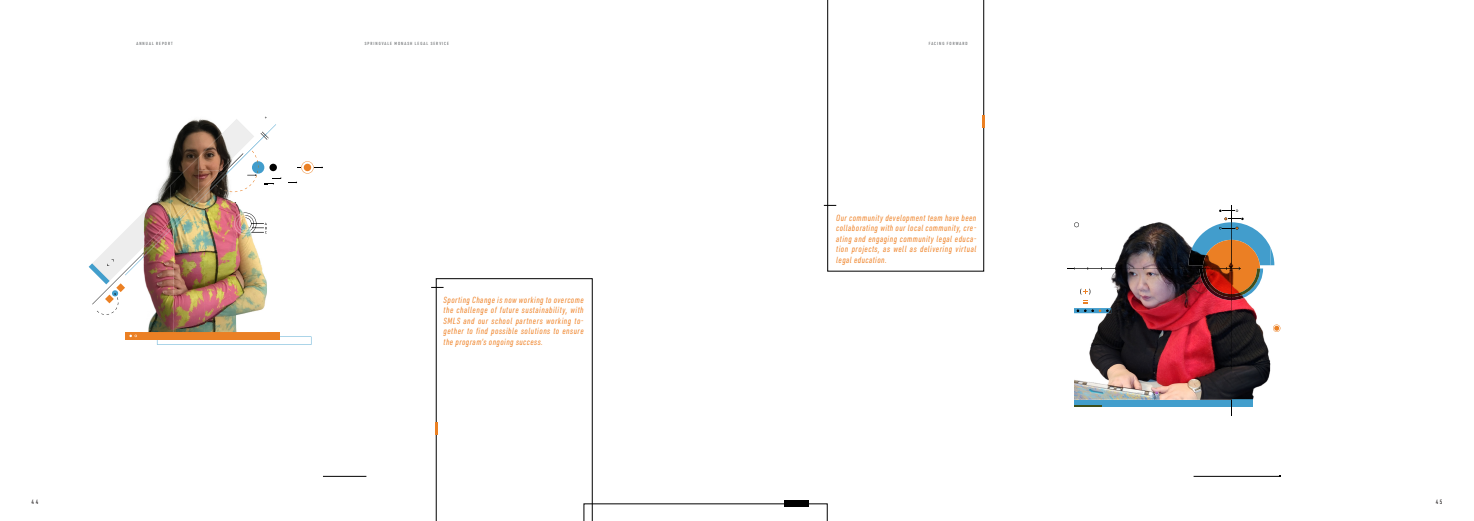
<style>
.page{position:relative;width:1474px;height:521px;background:#fff}
.page>*{position:absolute;margin:0;border:0;box-sizing:border-box;transform-origin:0 0}
.t1{font:italic 8.75px/10.5px "URWDIN Cond";letter-spacing:.055em;color:#ef8227;text-align:justify}
.t2{font:500 6.12px "URWDIN Cond";color:#231f20}
.t3{font:500 4.38px "URWDIN Cond";letter-spacing:.235em;color:#626568}
</style>
<div class="page">
<svg style="left:157px;top:336px;width:154px;height:9px"></svg>
<div style="left:125px;top:332px;width:154px;height:8px;background:#eb8024"></div>
<svg style="left:297px;top:161px;width:26px;height:13px"></svg>
<svg style="left:129px;top:335px;width:8px;height:2px"></svg>
<img style="left:205px;top:315px;width:31px;height:17px">
<img style="left:174px;top:315px;width:31px;height:17px">
<img style="left:148px;top:315px;width:26px;height:17px">
<img style="left:89px;top:117px;width:192px;height:198px">
<svg style="left:436px;top:278px;width:156px;height:243px"></svg>
<svg style="left:435px;top:422px;width:2px;height:13px"></svg>
<svg style="left:583px;top:504px;width:244px;height:17px"></svg>
<div style="left:1074px;top:399px;width:178px;height:8px;background:#429ecc"></div>
<hr style="left:1066px;top:268px;width:174px;height:1px;background:#000">
<hr style="left:1231px;top:205px;width:1px;height:211px;background:#000">
<img style="left:1074px;top:222px;width:157px;height:177px">
<img style="left:1074px;top:268px;width:124px;height:1px">
<img style="left:1231px;top:265px;width:39px;height:134px">
<img style="left:1074px;top:308px;width:37px;height:5px">
<svg style="left:1270px;top:247px;width:4px;height:18px"></svg>
<img style="left:1188px;top:222px;width:82px;height:43px">
<img style="left:1202px;top:240px;width:57px;height:28px">
<img style="left:1231px;top:240px;width:1px;height:27px">
<img style="left:1199px;top:268px;width:64px;height:32px">
<img style="left:1202px;top:268px;width:57px;height:29px">
<svg style="left:1198px;top:267px;width:42px;height:3px"></svg>
<svg style="left:1219px;top:210px;width:24px;height:30px"></svg>
<svg style="left:1076px;top:289px;width:32px;height:23px"></svg>
<svg style="left:1074px;top:222px;width:5px;height:5px"></svg>
<svg style="left:1273px;top:324px;width:7px;height:8px"></svg>
<hr style="left:1074px;top:405px;width:27px;height:2px;background:#3d4f1c">
<svg style="left:827px;top:0;width:156px;height:271px"></svg>
<svg style="left:982px;top:115px;width:3px;height:12px"></svg>
<div style="left:784px;top:500px;width:25px;height:7px;background:#000"></div>
<hr style="left:1193px;top:476px;width:86px;height:1px;background:#000">
<hr style="left:323px;top:476px;width:43px;height:1px;background:#000">
<p class="t3" style="left:136px;top:40px;width:38px">ANNUAL REPORT</p>
<p class="t3" style="left:365px;top:40px;width:86px">SPRINGVALE MONASH LEGAL SERVICE</p>
<p class="t3" style="left:928px;top:40px;width:40px">FACING FORWARD</p>
<p class="t1" style="left:443px;top:294px;width:142px">Sporting Change is now working to overcome the challenge of future sustainability, with SMLS and our school partners working to&shy;gether to find possible solutions to ensure the program’s ongoing success.</p>
<p class="t1" style="left:836px;top:212px;width:142px">Our community development team have been collaborating with our local community, cre&shy;ating and engaging community legal educa&shy;tion projects, as well as delivering virtual legal education.</p>
<p class="t2" style="left:32px;top:498px;width:8px">44</p>
<p class="t2" style="left:1435px;top:498px;width:8px">45</p>
</div>
